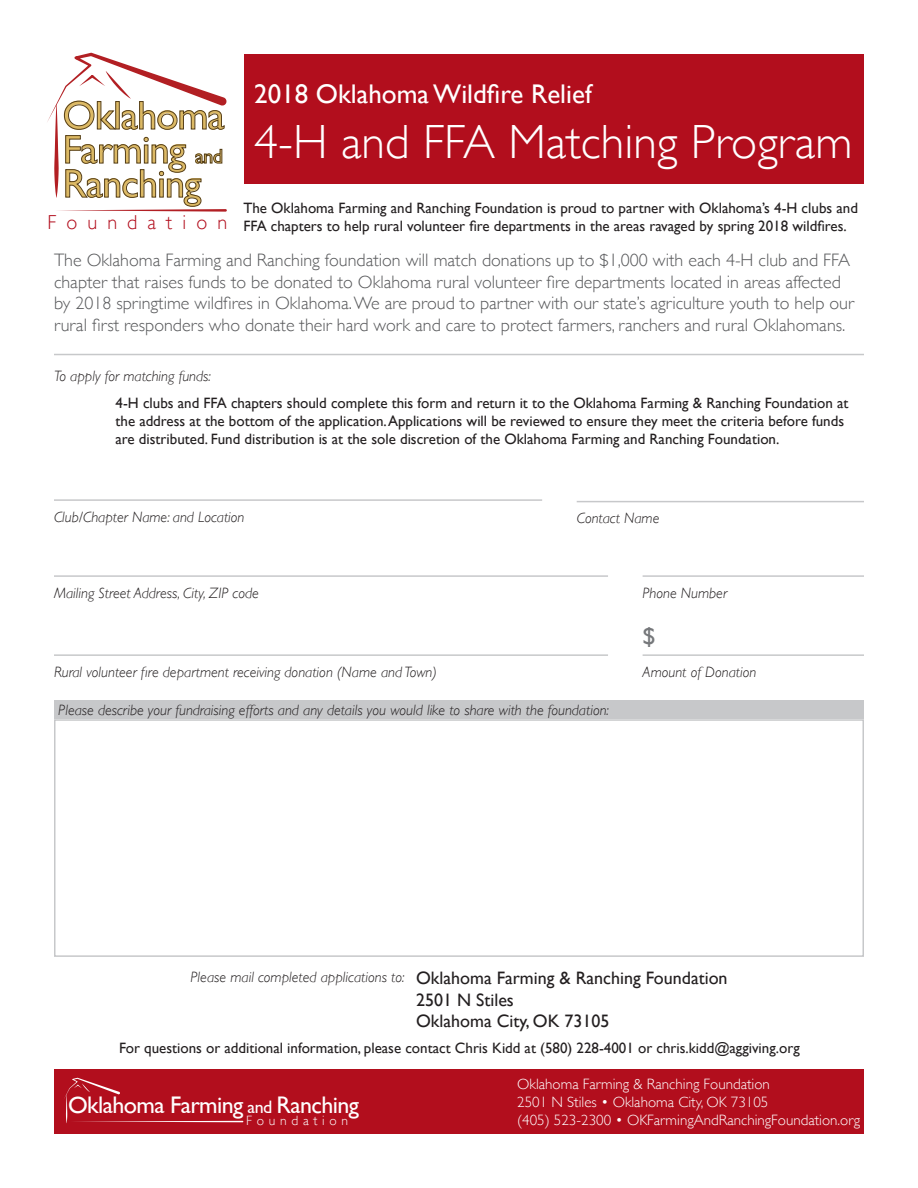
<style>
.page{position:relative;width:918px;height:1188px;background:#fff}
.page>*{position:absolute;margin:0;border:0;box-sizing:border-box;transform-origin:0 0}
.t1{font:300 48px "Gill Sans";color:#fff}
.t2{font:40.35px/34px "Gill Sans";letter-spacing:-.025em;color:#dcb964;text-align:justify}
.t3{font:27px "Gill Sans";color:#fff}
.t4{font:24px "Gill Sans";letter-spacing:-.025em;color:#fff}
.t5{font:24px "Gill Sans";color:#76787b}
.t6{font:300 20.1px "Gill Sans";letter-spacing:.5em;color:#b20e1d}
.t7{font:300 18px/21.6px "Gill Sans";color:#57585a}
.t8{font:18px "Gill Sans";color:#231f20}
.t9{font:15px/18px "Gill Sans";color:#231f20}
.t10{font:italic 300 15px "Gill Sans";color:#231f20}
.t11{font:300 15px "Gill Sans";color:#fff}
.t12{font:300 13.5px "Gill Sans";letter-spacing:.35em;color:#fff}
.s1{font-size:20.1px}
.s2{font-size:18px}
</style>
<div class="page">
<div style="left:54px;top:701px;width:810px;height:18px;background:#c7c8ca"></div>
<svg style="left:47px;top:53px;width:180px;height:159px"></svg>
<div style="left:244px;top:54px;width:620px;height:130px;background:#b20e1d"></div>
<hr style="left:54px;top:499px;width:488px;height:2px;background:#c7c8ca">
<hr style="left:577px;top:501px;width:287px;height:1px;background:#c7c8ca">
<hr style="left:54px;top:575px;width:554px;height:2px;background:#c7c8ca">
<hr style="left:643px;top:575px;width:221px;height:2px;background:#c7c8ca">
<hr style="left:54px;top:654px;width:554px;height:2px;background:#c7c8ca">
<hr style="left:643px;top:654px;width:221px;height:2px;background:#c7c8ca">
<div style="left:54px;top:1069px;width:810px;height:65px;background:#b20e1d"></div>
<div style="left:54px;top:719px;width:810px;height:238px;border:2px solid #c7c8ca"></div>
<svg style="left:64px;top:1078px;width:179px;height:45px"></svg>
<hr style="left:54px;top:354px;width:810px;height:1px;background:#c7c8ca">
<p class="t2" style="left:63px;top:98px;width:164px">Oklahoma Farming <span class="s1">and </span>Ranching</p>
<p class="t6" style="left:47px;top:211px;width:181px">Foundation</p>
<p class="t3" style="left:254px;top:78px;width:339px">2018 Oklahoma Wildfire Relief</p>
<p class="t1" style="left:254px;top:104px;width:600px">4-H and FFA Matching Program</p>
<p class="t9" style="left:243px;top:199px;width:616px">The Oklahoma Farming and Ranching Foundation is proud to partner with Oklahoma’s 4-H clubs and<br>FFA chapters to help rural volunteer fire departments in the areas ravaged by spring 2018 wildfires.</p>
<p class="t7" style="left:54px;top:249px;width:802px">The Oklahoma Farming and Ranching foundation will match donations up to $1,000 with each 4-H club and FFA chapter that raises funds to be donated to Oklahoma rural volunteer fire departments located in areas affected by 2018 springtime wildfires in Oklahoma. We are proud to partner with our state’s agriculture youth to help our rural first responders who donate their hard work and care to protect farmers, ranchers and rural Oklahomans.</p>
<p class="t10" style="left:54px;top:367px;width:159px">To apply for matching funds:</p>
<p class="t9" style="left:116px;top:394px;width:735px">4-H clubs and FFA chapters should complete this form and return it to the Oklahoma Farming &amp; Ranching Foundation at the address at the bottom of the application. Applications will be reviewed to ensure they meet the criteria before funds are distributed. Fund distribution is at the sole discretion of the Oklahoma Farming and Ranching Foundation.</p>
<p class="t10" style="left:54px;top:508px;width:192px">Club/Chapter Name: and Location</p>
<p class="t10" style="left:577px;top:510px;width:84px">Contact Name</p>
<p class="t10" style="left:54px;top:584px;width:206px">Mailing Street Address, City, ZIP code</p>
<p class="t10" style="left:643px;top:584px;width:86px">Phone Number</p>
<p class="t5" style="left:643px;top:622px;width:15px">$</p>
<p class="t10" style="left:54px;top:663px;width:385px">Rural volunteer fire department receiving donation (Name and Town)</p>
<p class="t10" style="left:643px;top:663px;width:115px">Amount of Donation</p>
<p class="t10" style="left:58px;top:702px;width:552px">Please describe your fundraising efforts and any details you would like to share with the foundation:</p>
<p class="t10" style="left:191px;top:969px;width:216px">Please mail completed applications to:</p>
<p class="t8" style="left:416px;top:967px;width:313px">Oklahoma Farming &amp; Ranching Foundation</p>
<p class="t8" style="left:416px;top:989px;width:99px">2501 N Stiles</p>
<p class="t8" style="left:416px;top:1011px;width:195px">Oklahoma City, OK 73105</p>
<p class="t9" style="left:119px;top:1039px;width:682px">For questions or additional information, please contact Chris Kidd at (580) 228-4001 or chris.kidd@aggiving.org</p>
<p class="t4" style="left:68px;top:1091px;width:292px">Oklahoma Farming <span class="s2">and</span> Ranching</p>
<p class="t12" style="left:246px;top:1110px;width:104px">Foundation</p>
<p class="t11" style="left:517px;top:1072px;width:254px">Oklahoma Farming &amp; Ranching Foundation</p>
<p class="t11" style="left:517px;top:1090px;width:253px">2501 N Stiles • Oklahoma City, OK 73105</p>
<p class="t11" style="left:517px;top:1108px;width:344px">(405) 523-2300 • OKFarmingAndRanchingFoundation.org</p>
</div>
